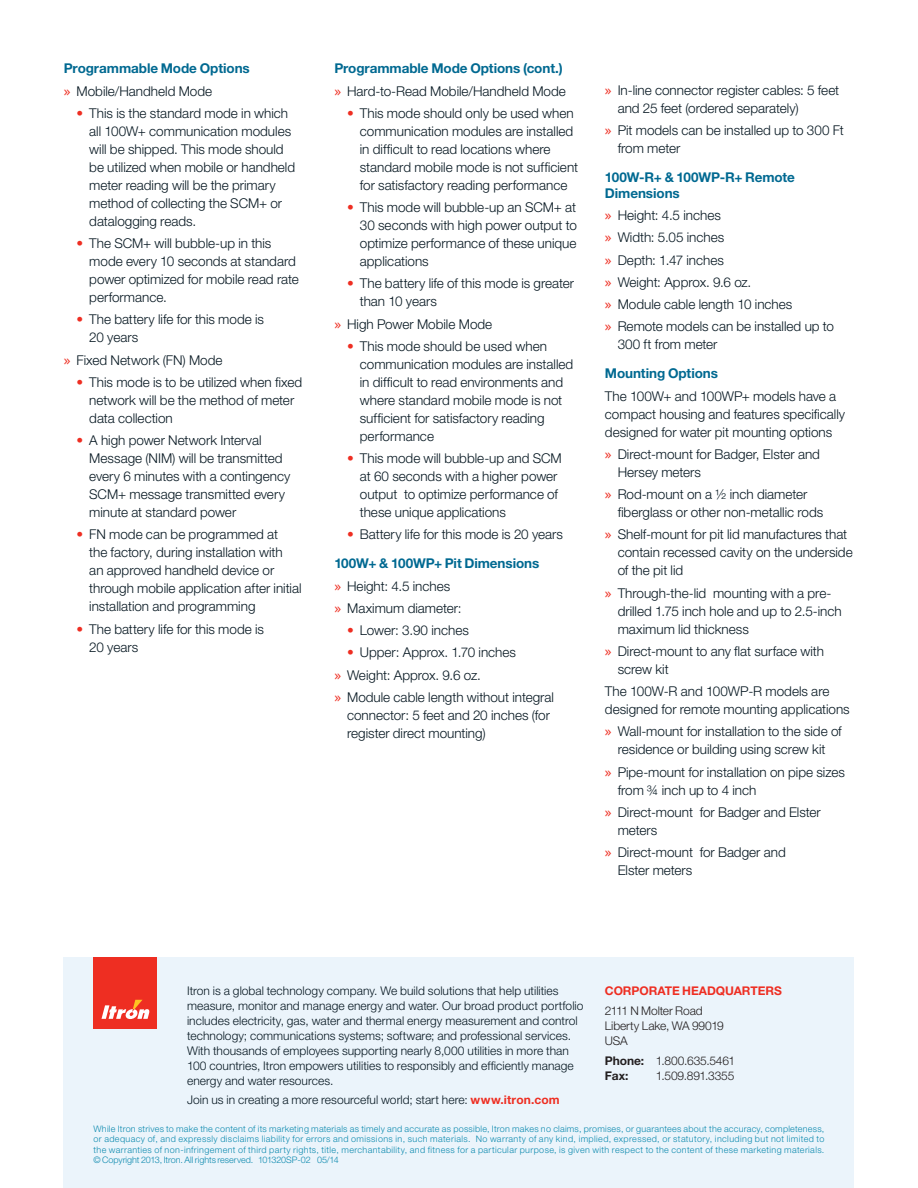
<style>
.page{position:relative;width:918px;height:1188px;background:#fff}
.page>*{position:absolute;margin:0;border:0;box-sizing:border-box;transform-origin:0 0}
.Body_Copy_9_12{font:300 13.5px/18px "Helvetica Neue LT Std";color:#071822}
.Section_Subhead{font:700 13.5px/16.2px "Helvetica Neue LT Std";letter-spacing:-.005em;color:#006991}
.Boilerplate{font:300 12px/15px "Helvetica Neue LT Std";letter-spacing:.005em;color:#071822}
.Body_Copy{font:300 12px/15px "Helvetica Neue LT Std";letter-spacing:-.015em;color:#231f20}
.Section_Title{font:700 12px "Helvetica Neue LT Std";letter-spacing:-.005em;color:#ee2e22}
.Legal_Blue{font:300 9px/10.5px "Helvetica Neue LT Std";letter-spacing:-.005em;color:#0d8aaf;text-align:justify}
.s1{font-family:"Lucida Grande";font-weight:400;color:#ee2e22}
.s2{font-weight:700;color:#ee2e22}
.s3{font-weight:700}
</style>
<div class="page">
<div style="left:64px;top:957px;width:790px;height:231px;background:#ebf4fb"></div>
<div style="left:94px;top:957px;width:63px;height:71px;background:#ee2e22"></div>
<svg style="left:102px;top:1000px;width:48px;height:19px"></svg>
<p class="Section_Subhead" style="left:64px;top:60px;width:188px">Programmable Mode Options</p>
<p class="Body_Copy_9_12" style="left:64px;top:82px;width:150px"><span class="s1">»</span> Mobile/Handheld Mode</p>
<p class="Body_Copy_9_12" style="left:89px;top:104px;width:207px;text-indent:-13px"><span class="s2">•</span> This is the standard mode in which all 100W+ communication modules will be shipped. This mode should be utilized when mobile or handheld meter reading will be the primary method of collecting the SCM+ or datalogging reads.</p>
<p class="Body_Copy_9_12" style="left:89px;top:234px;width:211px;text-indent:-13px"><span class="s2">•</span> The SCM+ will bubble-up in this mode every 10 seconds at standard power optimized for mobile read rate performance.</p>
<p class="Body_Copy_9_12" style="left:89px;top:310px;width:176px;text-indent:-13px"><span class="s2">•</span> The battery life for this mode is<br>20 years</p>
<p class="Body_Copy_9_12" style="left:64px;top:351px;width:160px"><span class="s1">»</span> Fixed Network (FN) Mode</p>
<p class="Body_Copy_9_12" style="left:89px;top:373px;width:214px;text-indent:-13px"><span class="s2">•</span> This mode is to be utilized when fixed network will be the method of meter data collection</p>
<p class="Body_Copy_9_12" style="left:89px;top:431px;width:202px;text-indent:-13px"><span class="s2">•</span> A high power Network Interval<br>Message (NIM) will be transmitted every 6 minutes with a contingency<br>SCM+ message transmitted every minute at standard power</p>
<p class="Body_Copy_9_12" style="left:89px;top:525px;width:214px;text-indent:-13px"><span class="s2">•</span> FN mode can be programmed at<br>the factory, during installation with<br>an approved handheld device or through mobile application after initial installation and programming</p>
<p class="Body_Copy_9_12" style="left:89px;top:620px;width:176px;text-indent:-13px"><span class="s2">•</span> The battery life for this mode is<br>20 years</p>
<p class="Section_Subhead" style="left:334px;top:60px;width:230px">Programmable Mode Options (cont.)</p>
<p class="Body_Copy_9_12" style="left:334px;top:82px;width:233px"><span class="s1">»</span> Hard-to-Read Mobile/Handheld Mode</p>
<p class="Body_Copy_9_12" style="left:360px;top:104px;width:220px;text-indent:-13px"><span class="s2">•</span> This mode should only be used when communication modules are installed in difficult to read locations where standard mobile mode is not sufficient for satisfactory reading performance</p>
<p class="Body_Copy_9_12" style="left:360px;top:198px;width:219px;text-align:justify;text-indent:-13px"><span class="s2">•</span> This mode will bubble-up an SCM+ at 30 seconds with high power output to optimize performance of these unique applications</p>
<p class="Body_Copy_9_12" style="left:360px;top:274px;width:216px;text-indent:-13px"><span class="s2">•</span> The battery life of this mode is greater than 10 years</p>
<p class="Body_Copy_9_12" style="left:334px;top:315px;width:159px"><span class="s1">»</span> High Power Mobile Mode</p>
<p class="Body_Copy_9_12" style="left:360px;top:337px;width:215px;text-indent:-13px"><span class="s2">•</span> This mode should be used when communication modules are installed in difficult to read environments and where standard mobile mode is not sufficient for satisfactory reading performance</p>
<p class="Body_Copy_9_12" style="left:360px;top:449px;width:204px;text-indent:-13px"><span class="s2">•</span> This mode will bubble-up and SCM at 60 seconds with a higher power output to optimize performance of these unique applications</p>
<p class="Body_Copy_9_12" style="left:347px;top:525px;width:217px"><span class="s2">•</span> Battery life for this mode is 20 years</p>
<p class="Section_Subhead" style="left:334px;top:555px;width:207px">100W+ &amp; 100WP+ Pit Dimensions</p>
<p class="Body_Copy_9_12" style="left:334px;top:577px;width:118px"><span class="s1">»</span> Height: 4.5 inches</p>
<p class="Body_Copy_9_12" style="left:334px;top:599px;width:129px"><span class="s1">»</span> Maximum diameter:</p>
<p class="Body_Copy_9_12" style="left:347px;top:621px;width:123px"><span class="s2">•</span> Lower: 3.90 inches</p>
<p class="Body_Copy_9_12" style="left:347px;top:643px;width:171px"><span class="s2">•</span> Upper: Approx. 1.70 inches</p>
<p class="Body_Copy_9_12" style="left:334px;top:666px;width:148px"><span class="s1">»</span> Weight: Approx. 9.6 oz.</p>
<p class="Body_Copy_9_12" style="left:347px;top:688px;width:208px;text-indent:-13px"><span class="s1">»</span> Module cable length without integral connector: 5 feet and 20 inches (for register direct mounting)</p>
<p class="Body_Copy_9_12" style="left:618px;top:80px;width:223px;text-indent:-13px"><span class="s1">»</span> In-line connector register cables: 5 feet and 25 feet (ordered separately)</p>
<p class="Body_Copy_9_12" style="left:618px;top:121px;width:228px;text-indent:-13px"><span class="s1">»</span> Pit models can be installed up to 300 Ft from meter</p>
<p class="Section_Subhead" style="left:605px;top:169px;width:192px">100W-R+ &amp; 100WP-R+ Remote<br>Dimensions</p>
<p class="Body_Copy_9_12" style="left:605px;top:206px;width:118px"><span class="s1">»</span> Height: 4.5 inches</p>
<p class="Body_Copy_9_12" style="left:605px;top:228px;width:121px"><span class="s1">»</span> Width: 5.05 inches</p>
<p class="Body_Copy_9_12" style="left:605px;top:251px;width:121px"><span class="s1">»</span> Depth: 1.47 inches</p>
<p class="Body_Copy_9_12" style="left:605px;top:273px;width:148px"><span class="s1">»</span> Weight: Approx. 9.6 oz.</p>
<p class="Body_Copy_9_12" style="left:605px;top:295px;width:189px"><span class="s1">»</span> Module cable length 10 inches</p>
<p class="Body_Copy_9_12" style="left:618px;top:317px;width:218px;text-indent:-13px"><span class="s1">»</span> Remote models can be installed up to<br>300 ft from meter</p>
<p class="Section_Subhead" style="left:605px;top:365px;width:115px">Mounting Options</p>
<p class="Body_Copy_9_12" style="left:605px;top:387px;width:242px">The 100W+ and 100WP+ models have a compact housing and features specifically designed for water pit mounting options</p>
<p class="Body_Copy_9_12" style="left:618px;top:445px;width:204px;text-indent:-13px"><span class="s1">»</span> Direct-mount for Badger, Elster and<br>Hersey meters</p>
<p class="Body_Copy_9_12" style="left:618px;top:485px;width:207px;text-indent:-13px"><span class="s1">»</span> Rod-mount on a ½ inch diameter fiberglass or other non-metallic rods</p>
<p class="Body_Copy_9_12" style="left:618px;top:525px;width:237px;text-indent:-13px"><span class="s1">»</span> Shelf-mount for pit lid manufactures that contain recessed cavity on the underside of the pit lid</p>
<p class="Body_Copy_9_12" style="left:618px;top:584px;width:226px;text-indent:-13px"><span class="s1">»</span> Through-the-lid mounting with a pre&shy;drilled 1.75 inch hole and up to 2.5-inch maximum lid thickness</p>
<p class="Body_Copy_9_12" style="left:618px;top:642px;width:208px;text-indent:-13px"><span class="s1">»</span> Direct-mount to any flat surface with screw kit</p>
<p class="Body_Copy_9_12" style="left:605px;top:682px;width:246px">The 100W-R and 100WP-R models are designed for remote mounting applications</p>
<p class="Body_Copy_9_12" style="left:605px;top:722px;width:238px;text-align:center"><span class="s1">»</span> Wall-mount for installation to the side of residence or building using screw kit</p>
<p class="Body_Copy_9_12" style="left:618px;top:763px;width:229px;text-indent:-13px"><span class="s1">»</span> Pipe-mount for installation on pipe sizes from ¾ inch up to 4 inch</p>
<p class="Body_Copy_9_12" style="left:618px;top:803px;width:205px;text-indent:-13px"><span class="s1">»</span> Direct-mount for Badger and Elster meters</p>
<p class="Body_Copy_9_12" style="left:618px;top:843px;width:170px;text-indent:-13px"><span class="s1">»</span> Direct-mount for Badger and<br>Elster meters</p>
<p class="Boilerplate" style="left:187px;top:983px;width:398px">Itron is a global technology company. We build solutions that help utilities measure, monitor and manage energy and water. Our broad product portfolio includes electricity, gas, water and thermal energy measurement and control technology; communications systems; software; and professional services.<br>With thousands of employees supporting nearly 8,000 utilities in more than 100 countries, Itron empowers utilities to responsibly and efficiently manage energy and water resources.</p>
<p class="Boilerplate" style="left:187px;top:1092px;width:374px">Join us in creating a more resourceful world; start here: <span class="s2">www.itron.com</span></p>
<p class="Section_Title" style="left:605px;top:984px;width:178px">CORPORATE HEADQUARTERS</p>
<p class="Body_Copy" style="left:605px;top:1003px;width:120px">2111 N Molter Road<br>Liberty Lake, WA 99019<br>USA</p>
<p class="Body_Copy" style="left:605px;top:1053px;width:132px"><span class="s3">Phone:</span> 1.800.635.5461<br><span class="s3">Fax:</span></p>
<p class="Body_Copy" style="left:656px;top:1068px;width:80px">1.509.891.3355</p>
<p class="Legal_Blue" style="left:94px;top:1123px;width:732px">While Itron strives to make the content of its marketing materials as timely and accurate as possible, Itron makes no claims, promises, or guarantees about the accuracy, completeness, or adequacy of, and expressly disclaims liability for errors and omissions in, such materials. No warranty of any kind, implied, expressed, or statutory, including but not limited to the warranties of non-infringement of third party rights, title, merchantability, and fitness for a particular purpose, is given with respect to the content of these marketing materials. © Copyright 2013, Itron. All rights reserved. 101320SP-02 05/14</p>
</div>
